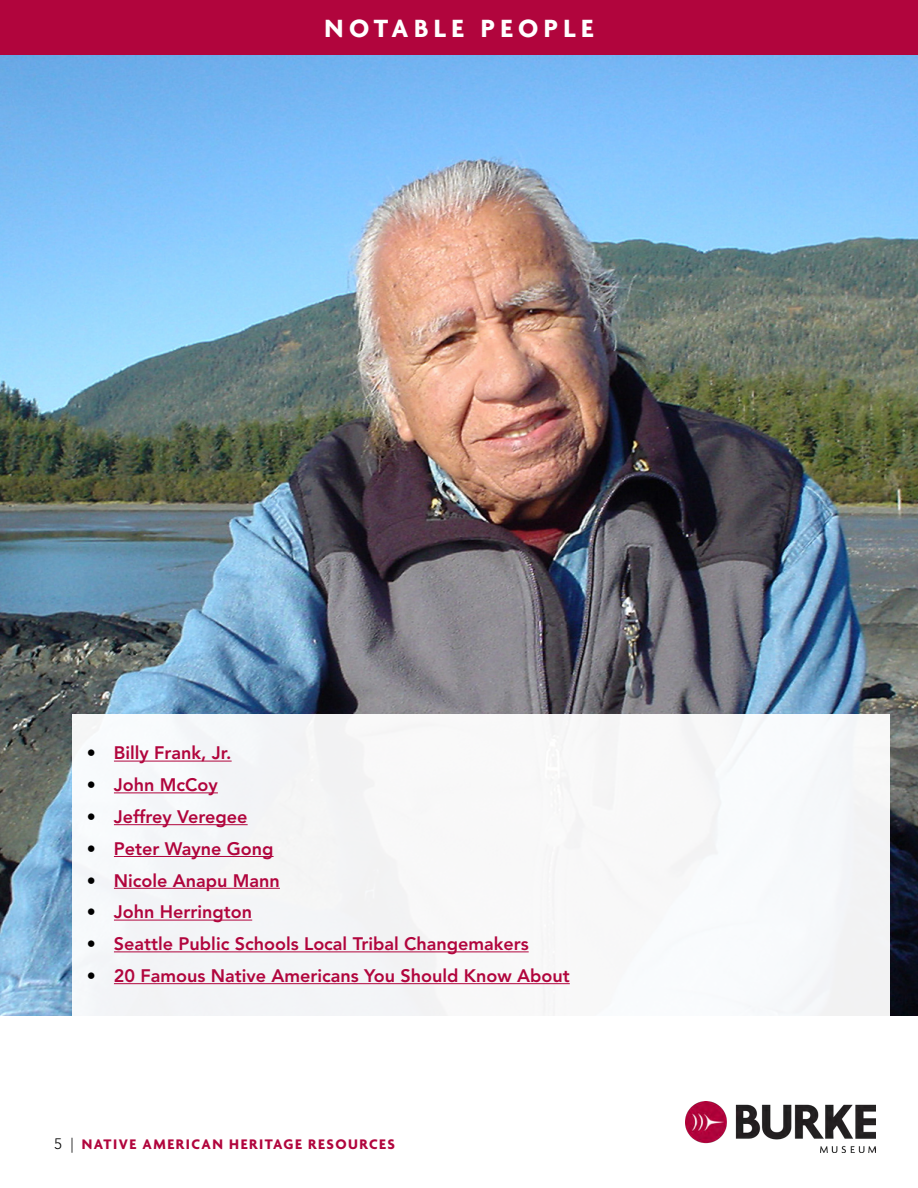
<style>
.page{position:relative;width:918px;height:1188px;background:#fff}
.page>*{position:absolute;margin:0;border:0;box-sizing:border-box;transform-origin:0 0}
.t1{font:700 27px "Agenda";letter-spacing:.2em;color:#fff}
.t2{font:800 18px "Avenir LT Pro";color:#b1053d}
.t3{font:700 15px "Agenda";letter-spacing:.1em;color:#b1053d}
.s1{font-family:"Avenir";font-weight:300;color:#000}
.s2{font-family:"Avenir LT Pro";font-weight:300;color:#000}
</style>
<div class="page">
<img style="left:686px;top:1101px;width:190px;height:52px">
<div style="left:0;top:0;width:918px;height:55px;background:#b1053d"></div>
<img style="left:0;top:55px;width:918px;height:960px">
<div style="left:72px;top:714px;width:818px;height:368px;background:#f8f8f9"></div>
<hr style="left:114px;top:761px;width:118px;height:1px;background:#b1053d">
<hr style="left:114px;top:792px;width:104px;height:1px;background:#b1053d">
<hr style="left:114px;top:824px;width:134px;height:1px;background:#b1053d">
<hr style="left:114px;top:856px;width:160px;height:1px;background:#b1053d">
<hr style="left:114px;top:888px;width:166px;height:1px;background:#b1053d">
<hr style="left:114px;top:920px;width:138px;height:1px;background:#b1053d">
<hr style="left:114px;top:951px;width:415px;height:1px;background:#b1053d">
<hr style="left:114px;top:983px;width:456px;height:1px;background:#b1053d">
<h1 class="t1" style="left:325px;top:13px;width:270px">NOTABLE PEOPLE</h1>
<p class="t2" style="left:87px;top:742px;width:146px"><span class="s1">•</span> Billy Frank, Jr.</p>
<p class="t2" style="left:87px;top:774px;width:132px"><span class="s1">•</span> John McCoy</p>
<p class="t2" style="left:87px;top:806px;width:162px"><span class="s1">•</span> Jeffrey Veregee</p>
<p class="t2" style="left:87px;top:838px;width:188px"><span class="s1">•</span> Peter Wayne Gong</p>
<p class="t2" style="left:87px;top:870px;width:194px"><span class="s1">•</span> Nicole Anapu Mann</p>
<p class="t2" style="left:87px;top:901px;width:167px"><span class="s1">•</span> John Herrington</p>
<p class="t2" style="left:87px;top:933px;width:443px"><span class="s1">•</span> Seattle Public Schools Local Tribal Changemakers</p>
<p class="t2" style="left:87px;top:965px;width:484px"><span class="s1">•</span> 20 Famous Native Americans You Should Know About</p>
<p class="t3" style="left:54px;top:1137px;width:343px"><span class="s2">5 |</span> NATIVE AMERICAN HERITAGE RESOURCES</p>
</div>
